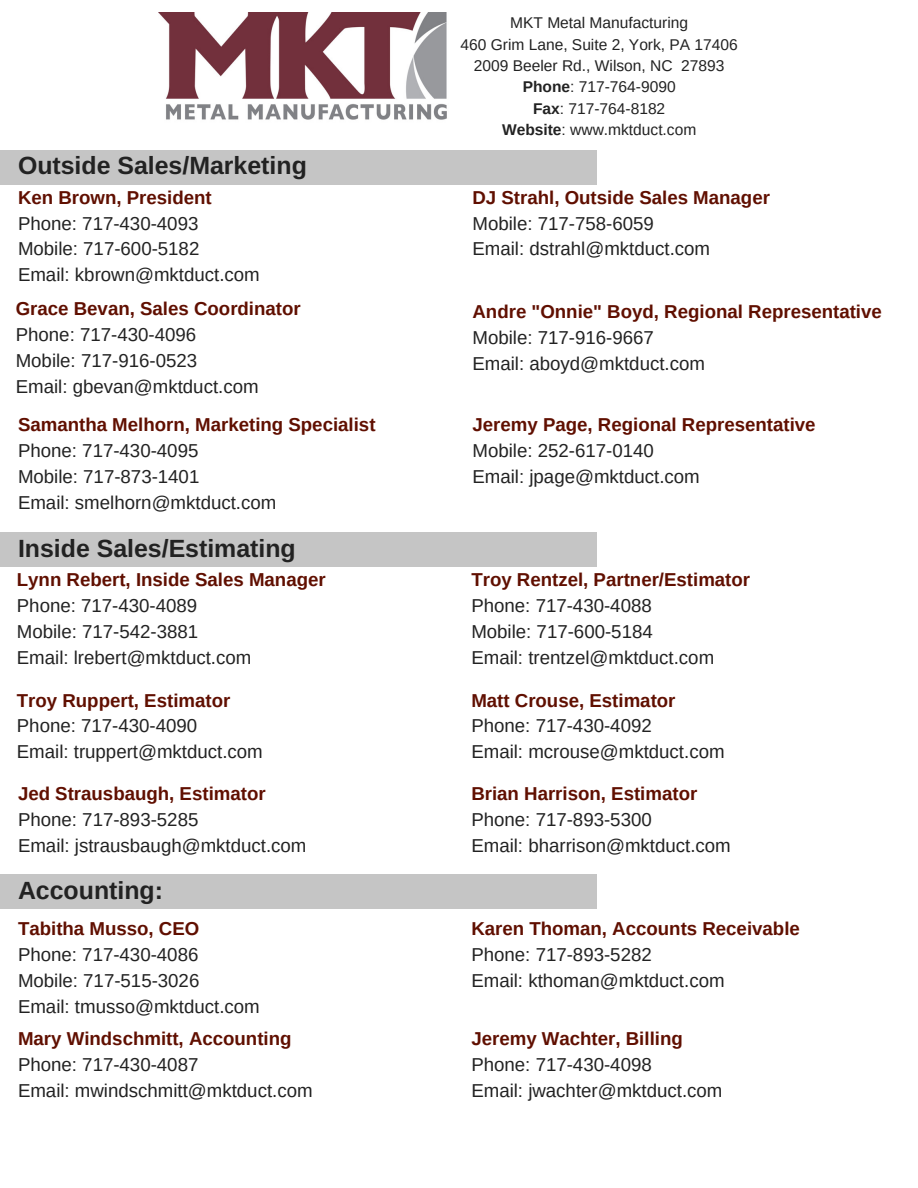
<style>
.page{position:relative;width:918px;height:1188px;background:#fff}
.page>*{position:absolute;margin:0;border:0;box-sizing:border-box;transform-origin:0 0}
.t1{font:700 24.9px "Arimo";color:#222}
.t2{font:18.75px/25.8px "Arimo";color:#222}
.t3{font:700 18.75px "Arimo";color:#600f00}
.t4{font:15.6px/21.3px "Arimo";color:#222;text-align:center}
.s1{font-weight:700}
</style>
<div class="page">
<img style="left:159px;top:12px;width:288px;height:108px">
<div style="left:0;top:150px;width:596px;height:35px;background:#c5c5c5"></div>
<div style="left:0;top:532px;width:596px;height:35px;background:#c5c5c5"></div>
<div style="left:0;top:874px;width:596px;height:35px;background:#c5c5c5"></div>
<h1 class="t1" style="left:18px;top:152px;width:290px">Outside Sales/Marketing</h1>
<p class="t3" style="left:18px;top:187px;width:195px">Ken Brown, President</p>
<p class="t2" style="left:18px;top:210px;width:243px">Phone: 717-430-4093<br>Mobile: 717-600-5182<br>Email: kbrown@mktduct.com</p>
<p class="t3" style="left:16px;top:298px;width:287px">Grace Bevan, Sales Coordinator</p>
<p class="t2" style="left:16px;top:321px;width:244px">Phone: 717-430-4096<br>Mobile: 717-916-0523<br>Email: gbevan@mktduct.com</p>
<p class="t3" style="left:18px;top:414px;width:359px">Samantha Melhorn, Marketing Specialist</p>
<p class="t2" style="left:18px;top:437px;width:260px">Phone: 717-430-4095<br>Mobile: 717-873-1401<br>Email: smelhorn@mktduct.com</p>
<h1 class="t1" style="left:18px;top:534px;width:279px">Inside Sales/Estimating</h1>
<p class="t3" style="left:17px;top:569px;width:310px">Lynn Rebert, Inside Sales Manager</p>
<p class="t2" style="left:17px;top:593px;width:236px">Phone: 717-430-4089<br>Mobile: 717-542-3881<br>Email: lrebert@mktduct.com</p>
<p class="t3" style="left:17px;top:690px;width:215px">Troy Ruppert, Estimator</p>
<p class="t2" style="left:17px;top:713px;width:247px">Phone: 717-430-4090<br>Email: truppert@mktduct.com</p>
<p class="t3" style="left:18px;top:783px;width:249px">Jed Strausbaugh, Estimator</p>
<p class="t2" style="left:18px;top:806px;width:290px">Phone: 717-893-5285<br>Email: jstrausbaugh@mktduct.com</p>
<h1 class="t1" style="left:18px;top:876px;width:147px">Accounting:</h1>
<p class="t3" style="left:18px;top:918px;width:183px">Tabitha Musso, CEO</p>
<p class="t2" style="left:18px;top:941px;width:243px">Phone: 717-430-4086<br>Mobile: 717-515-3026<br>Email: tmusso@mktduct.com</p>
<p class="t3" style="left:18px;top:1028px;width:275px">Mary Windschmitt, Accounting</p>
<p class="t2" style="left:18px;top:1052px;width:296px">Phone: 717-430-4087<br>Email: mwindschmitt@mktduct.com</p>
<p class="t4" style="left:461px;top:12px;width:279px">MKT Metal Manufacturing<br>460 Grim Lane, Suite 2, York, PA 17406<br>2009 Beeler Rd., Wilson, NC 27893<br><span class="s1">Phone</span>: 717-764-9090<br><span class="s1">Fax</span>: 717-764-8182<br><span class="s1">Website</span>: www.mktduct.com</p>
<p class="t3" style="left:472px;top:187px;width:299px">DJ Strahl, Outside Sales Manager</p>
<p class="t2" style="left:472px;top:210px;width:239px">Mobile: 717-758-6059<br>Email: dstrahl@mktduct.com</p>
<p class="t3" style="left:472px;top:301px;width:411px">Andre "Onnie" Boyd, Regional Representative</p>
<p class="t2" style="left:472px;top:325px;width:234px">Mobile: 717-916-9667<br>Email: aboyd@mktduct.com</p>
<p class="t3" style="left:472px;top:414px;width:345px">Jeremy Page, Regional Representative</p>
<p class="t2" style="left:472px;top:437px;width:229px">Mobile: 252-617-0140<br>Email: jpage@mktduct.com</p>
<p class="t3" style="left:471px;top:569px;width:280px">Troy Rentzel, Partner/Estimator</p>
<p class="t2" style="left:471px;top:593px;width:244px">Phone: 717-430-4088<br>Mobile: 717-600-5184<br>Email: trentzel@mktduct.com</p>
<p class="t3" style="left:471px;top:690px;width:206px">Matt Crouse, Estimator</p>
<p class="t2" style="left:471px;top:713px;width:255px">Phone: 717-430-4092<br>Email: mcrouse@mktduct.com</p>
<p class="t3" style="left:471px;top:783px;width:227px">Brian Harrison, Estimator</p>
<p class="t2" style="left:471px;top:806px;width:261px">Phone: 717-893-5300<br>Email: bharrison@mktduct.com</p>
<p class="t3" style="left:471px;top:918px;width:330px">Karen Thoman, Accounts Receivable</p>
<p class="t2" style="left:471px;top:941px;width:255px">Phone: 717-893-5282<br>Email: kthoman@mktduct.com</p>
<p class="t3" style="left:471px;top:1028px;width:213px">Jeremy Wachter, Billing</p>
<p class="t2" style="left:471px;top:1052px;width:253px">Phone: 717-430-4098<br>Email: jwachter@mktduct.com</p>
</div>
